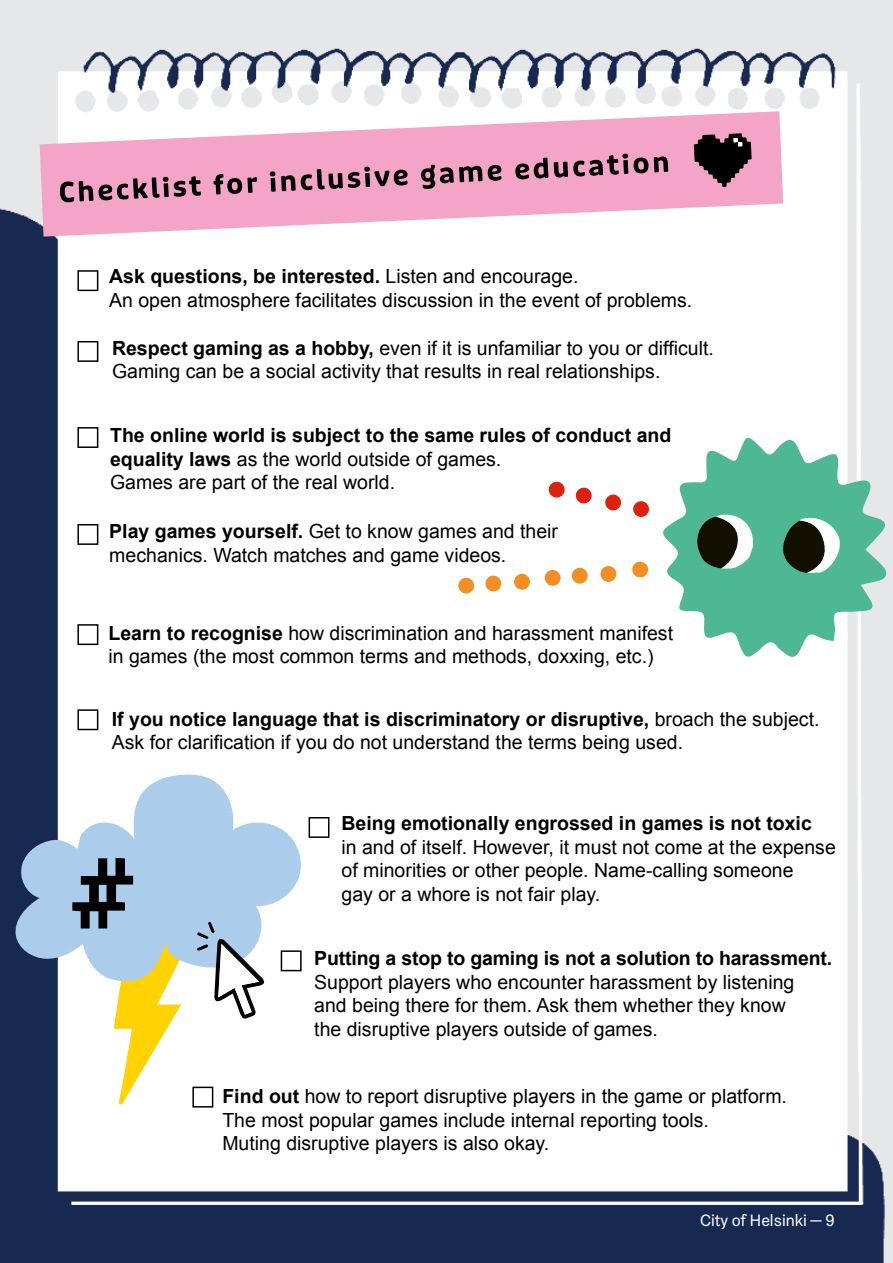
<style>
.page{position:relative;width:893px;height:1263px;background:#fff}
.page>*{position:absolute;margin:0;border:0;box-sizing:border-box;transform-origin:0 0}
.t1{font:19.5px/23.4px "Arial";color:#000}
.t2{font:700 19.5px/23.4px "Arial";color:#000}
.Leipis_Helsinki_Grts{font:16.5px "Helsinki Grotesk";color:#fff}
.s1{font-weight:700}
.s2{font-weight:400}
</style>
<div class="page">
<img style="left:0;top:0;width:893px;height:1263px">
<svg style="left:662px;top:436px;width:227px;height:225px;fill:#4eb794"></svg>
<svg style="left:781px;top:515px;width:62px;height:58px"></svg>
<svg style="left:693px;top:512px;width:62px;height:58px"></svg>
<svg style="left:40px;top:111px;width:743px;height:126px;fill:#f4a5c7"></svg>
<svg style="left:694px;top:133px;width:58px;height:54px;background:#583d49"></svg>
<svg style="left:13px;top:774px;width:292px;height:209px;fill:#abcdeb"></svg>
<svg style="left:72px;top:858px;width:192px;height:246px"></svg>
<div style="left:632px;top:561px;width:16px;height:17px;background:#f48e22;border-radius:50%"></div>
<div style="left:544px;top:570px;width:17px;height:16px;background:#f48e22;border-radius:50%"></div>
<div style="left:572px;top:567px;width:16px;height:17px;background:#f48e22;border-radius:50%"></div>
<div style="left:600px;top:566px;width:17px;height:16px;background:#f48e22;border-radius:50%"></div>
<div style="left:458px;top:577px;width:16px;height:17px;background:#f48e22;border-radius:50%"></div>
<div style="left:485px;top:575px;width:16px;height:17px;background:#f48e22;border-radius:50%"></div>
<div style="left:514px;top:574px;width:16px;height:16px;background:#f48e22;border-radius:50%"></div>
<svg style="left:548px;top:481px;width:17px;height:17px"></svg>
<svg style="left:632px;top:500px;width:18px;height:18px"></svg>
<svg style="left:604px;top:494px;width:18px;height:17px"></svg>
<svg style="left:575px;top:487px;width:17px;height:17px"></svg>
<div style="left:78px;top:271px;width:20px;height:19px;background:#fff"></div>
<div style="left:77px;top:270px;width:21px;height:21px;border:2px solid #000"></div>
<div style="left:78px;top:342px;width:20px;height:19px;background:#fff"></div>
<div style="left:77px;top:341px;width:21px;height:21px;border:2px solid #000"></div>
<div style="left:78px;top:428px;width:20px;height:19px;background:#fff"></div>
<div style="left:77px;top:427px;width:21px;height:21px;border:2px solid #000"></div>
<div style="left:78px;top:525px;width:20px;height:19px;background:#fff"></div>
<div style="left:77px;top:524px;width:21px;height:21px;border:2px solid #000"></div>
<div style="left:78px;top:625px;width:20px;height:19px;background:#fff"></div>
<div style="left:77px;top:624px;width:21px;height:21px;border:2px solid #000"></div>
<div style="left:78px;top:710px;width:20px;height:19px;background:#fff"></div>
<div style="left:77px;top:709px;width:21px;height:21px;border:2px solid #000"></div>
<div style="left:193px;top:1087px;width:20px;height:20px;background:#fff"></div>
<div style="left:192px;top:1087px;width:21px;height:20px;border:2px solid #000"></div>
<div style="left:309px;top:818px;width:20px;height:19px;background:#fff"></div>
<div style="left:309px;top:817px;width:20px;height:21px;border:2px solid #000"></div>
<div style="left:281px;top:951px;width:20px;height:19px;background:#fff"></div>
<div style="left:281px;top:950px;width:21px;height:21px;border:2px solid #000"></div>
<svg style="left:60px;top:176px;width:141px;height:27px;background:#a77188"></svg>
<svg style="left:213px;top:174px;width:44px;height:20px"></svg>
<svg style="left:270px;top:167px;width:138px;height:25px;background:#a77188"></svg>
<svg style="left:421px;top:165px;width:81px;height:24px;background:#97667b"></svg>
<svg style="left:515px;top:158px;width:33px;height:22px"></svg>
<svg style="left:554px;top:154px;width:114px;height:24px;background:#a26d84"></svg>
<p class="t1" style="left:109px;top:265px;width:585px"><span class="s1">Ask questions, be interested.</span> Listen and encourage.<br>An open atmosphere facilitates discussion in the event of problems.</p>
<p class="t1" style="left:112px;top:336px;width:603px"><span class="s1">Respect gaming as a hobby,</span> even if it is unfamiliar to you or difficult.<br>Gaming can be a social activity that results in real relationships.</p>
<p class="t2" style="left:110px;top:424px;width:563px">The online world is subject to the same rules of conduct and equality laws <span class="s2">as the world outside of games.<br>Games are part of the real world.</span></p>
<p class="t1" style="left:109px;top:520px;width:450px"><span class="s1">Play games yourself.</span> Get to know games and their mechanics. Watch matches and game videos.</p>
<p class="t1" style="left:108px;top:621px;width:566px"><span class="s1">Learn to recognise</span> how discrimination and harassment manifest in games (the most common terms and methods, doxxing, etc.)</p>
<p class="t1" style="left:112px;top:708px;width:709px"><span class="s1">If you notice language that is discriminatory or disruptive,</span> broach the subject.<br>Ask for clarification if you do not understand the terms being used.</p>
<p class="t1" style="left:342px;top:812px;width:496px"><span class="s1">Being emotionally engrossed in games is not toxic<br></span>in and of itself. However, it must not come at the expense of minorities or other people. Name-calling someone<br>gay or a whore is not fair play.</p>
<p class="t1" style="left:314px;top:947px;width:519px"><span class="s1">Putting a stop to gaming is not a solution to harassment.<br></span>Support players who encounter harassment by listening<br>and being there for them. Ask them whether they know<br>the disruptive players outside of games.</p>
<p class="t1" style="left:222px;top:1085px;width:566px"><span class="s1">Find out</span> how to report disruptive players in the game or platform.<br>The most popular games include internal reporting tools.<br>Muting disruptive players is also okay.</p>
<p class="Leipis_Helsinki_Grts" style="left:700px;top:1210px;width:136px">City of Helsinki — 9</p>
</div>
